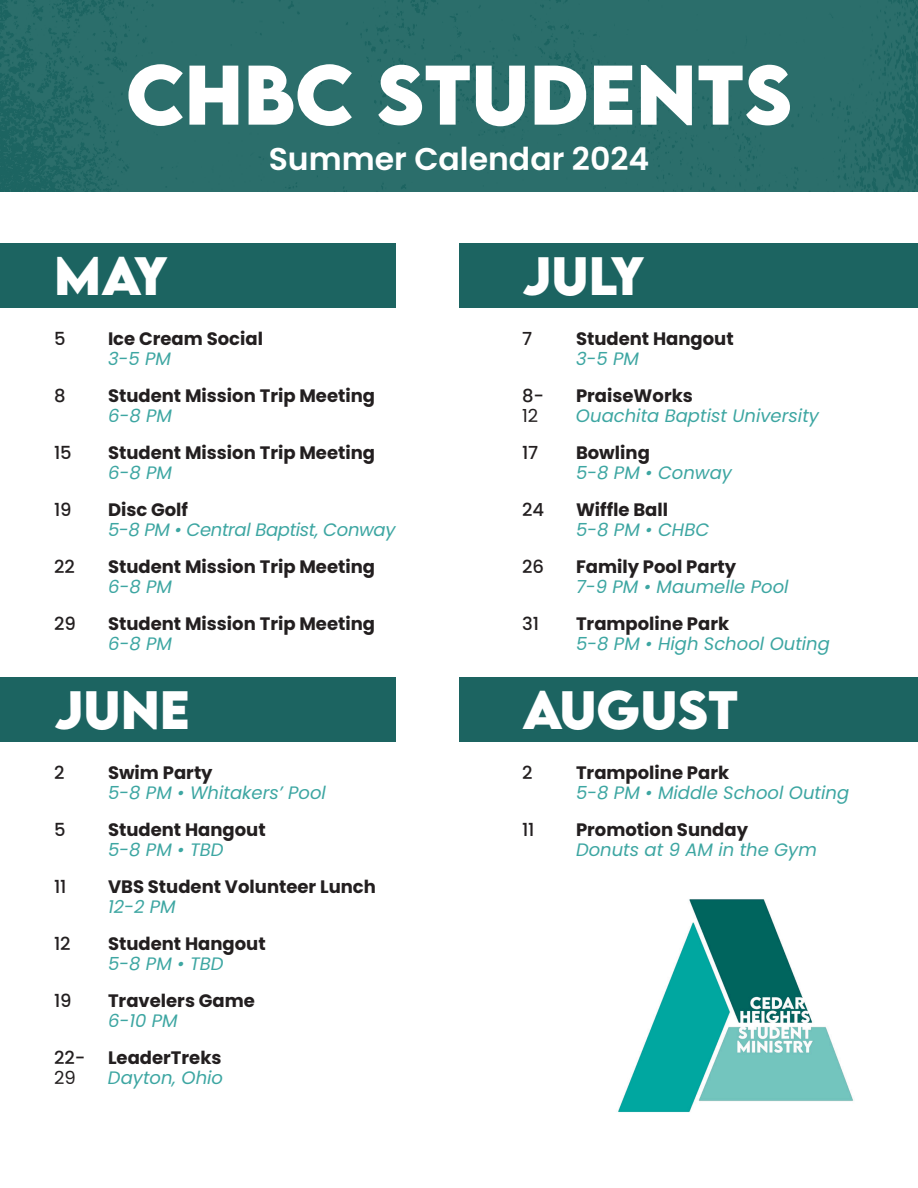
<style>
.page{position:relative;width:918px;height:1188px;background:#fff}
.page>*{position:absolute;margin:0;border:0;box-sizing:border-box;transform-origin:0 0}
.t1{font:700 75px "LEMONMILK";color:#fff}
.t2{font:700 48px "LEMONMILK";color:#fff}
.t3{font:600 31.5px "Poppins";color:#fff}
.t4{font:700 18px "Poppins";color:#231f20}
.t5{font:italic 18px "Poppins";color:#3da6a2}
.t6{font:500 18px "Poppins";color:#231f20}
.t7{font:italic 18px "Poppins";letter-spacing:-.02em;color:#3da6a2}
.t8{font:18px "Poppins";color:#231f20}
</style>
<div class="page">
<div style="left:0;top:243px;width:396px;height:65px;background:#1c6461"></div>
<img style="left:0;top:0;width:918px;height:192px">
<img style="left:618px;top:899px;width:236px;height:214px">
<div style="left:0;top:677px;width:396px;height:65px;background:#1c6461"></div>
<div style="left:459px;top:243px;width:459px;height:65px;background:#1c6461"></div>
<div style="left:459px;top:677px;width:459px;height:65px;background:#1c6461"></div>
<p class="t1" style="left:126px;top:44px;width:664px">CHBC STUDENTS</p>
<p class="t3" style="left:269px;top:141px;width:382px">Summer Calendar 2024</p>
<p class="t2" style="left:54px;top:243px;width:116px">MAY</p>
<p class="t6" style="left:54px;top:328px;width:13px">5</p>
<p class="t4" style="left:108px;top:328px;width:156px">Ice Cream Social</p>
<p class="t5" style="left:108px;top:348px;width:65px">3-5 PM</p>
<p class="t6" style="left:54px;top:385px;width:13px">8</p>
<p class="t4" style="left:108px;top:385px;width:269px">Student Mission Trip Meeting</p>
<p class="t5" style="left:108px;top:405px;width:65px">6-8 PM</p>
<p class="t6" style="left:54px;top:442px;width:19px">15</p>
<p class="t4" style="left:108px;top:442px;width:269px">Student Mission Trip Meeting</p>
<p class="t5" style="left:108px;top:462px;width:65px">6-8 PM</p>
<p class="t6" style="left:54px;top:499px;width:19px">19</p>
<p class="t4" style="left:108px;top:499px;width:82px">Disc Golf</p>
<p class="t7" style="left:108px;top:519px;width:289px">5-8 PM • Central Baptist, Conway</p>
<p class="t6" style="left:54px;top:556px;width:22px">22</p>
<p class="t4" style="left:108px;top:556px;width:269px">Student Mission Trip Meeting</p>
<p class="t5" style="left:108px;top:576px;width:65px">6-8 PM</p>
<p class="t6" style="left:54px;top:613px;width:23px">29</p>
<p class="t4" style="left:108px;top:613px;width:269px">Student Mission Trip Meeting</p>
<p class="t5" style="left:108px;top:633px;width:65px">6-8 PM</p>
<p class="t2" style="left:54px;top:677px;width:138px">JUNE</p>
<p class="t6" style="left:54px;top:762px;width:12px">2</p>
<p class="t4" style="left:108px;top:762px;width:106px">Swim Party</p>
<p class="t5" style="left:108px;top:782px;width:219px">5-8 PM • Whitakers’ Pool</p>
<p class="t6" style="left:54px;top:819px;width:13px">5</p>
<p class="t4" style="left:108px;top:819px;width:159px">Student Hangout</p>
<p class="t5" style="left:108px;top:839px;width:117px">5-8 PM • TBD</p>
<p class="t6" style="left:54px;top:876px;width:14px">11</p>
<p class="t4" style="left:108px;top:876px;width:270px">VBS Student Volunteer Lunch</p>
<p class="t5" style="left:108px;top:896px;width:69px">12-2 PM</p>
<p class="t6" style="left:54px;top:933px;width:18px">12</p>
<p class="t4" style="left:108px;top:933px;width:159px">Student Hangout</p>
<p class="t5" style="left:108px;top:953px;width:117px">5-8 PM • TBD</p>
<p class="t6" style="left:54px;top:990px;width:19px">19</p>
<p class="t4" style="left:108px;top:990px;width:148px">Travelers Game</p>
<p class="t5" style="left:108px;top:1010px;width:71px">6-10 PM</p>
<p class="t6" style="left:54px;top:1047px;width:33px">22-</p>
<p class="t4" style="left:108px;top:1047px;width:115px">LeaderTreks</p>
<p class="t8" style="left:54px;top:1067px;width:23px">29</p>
<p class="t5" style="left:108px;top:1067px;width:117px">Dayton, Ohio</p>
<p class="t2" style="left:522px;top:243px;width:124px">JULY</p>
<p class="t6" style="left:522px;top:328px;width:12px">7</p>
<p class="t4" style="left:576px;top:328px;width:159px">Student Hangout</p>
<p class="t5" style="left:576px;top:348px;width:65px">3-5 PM</p>
<p class="t6" style="left:522px;top:385px;width:24px">8-</p>
<p class="t4" style="left:576px;top:385px;width:118px">PraiseWorks</p>
<p class="t8" style="left:522px;top:405px;width:18px">12</p>
<p class="t5" style="left:576px;top:405px;width:245px">Ouachita Baptist University</p>
<p class="t6" style="left:522px;top:442px;width:18px">17</p>
<p class="t4" style="left:576px;top:442px;width:75px">Bowling</p>
<p class="t5" style="left:576px;top:462px;width:158px">5-8 PM • Conway</p>
<p class="t6" style="left:522px;top:499px;width:24px">24</p>
<p class="t4" style="left:576px;top:499px;width:94px">Wiffle Ball</p>
<p class="t5" style="left:576px;top:519px;width:135px">5-8 PM • CHBC</p>
<p class="t6" style="left:522px;top:556px;width:23px">26</p>
<p class="t4" style="left:576px;top:556px;width:162px">Family Pool Party</p>
<p class="t5" style="left:576px;top:576px;width:214px">7-9 PM • Maumelle Pool</p>
<p class="t6" style="left:522px;top:613px;width:18px">31</p>
<p class="t4" style="left:576px;top:613px;width:155px">Trampoline Park</p>
<p class="t5" style="left:576px;top:633px;width:256px">5-8 PM • High School Outing</p>
<p class="t2" style="left:522px;top:677px;width:218px">AUGUST</p>
<p class="t6" style="left:522px;top:762px;width:12px">2</p>
<p class="t4" style="left:576px;top:762px;width:155px">Trampoline Park</p>
<p class="t5" style="left:576px;top:782px;width:275px">5-8 PM • Middle School Outing</p>
<p class="t6" style="left:522px;top:819px;width:14px">11</p>
<p class="t4" style="left:576px;top:819px;width:174px">Promotion Sunday</p>
<p class="t5" style="left:576px;top:839px;width:242px">Donuts at 9 AM in the Gym</p>
</div>
